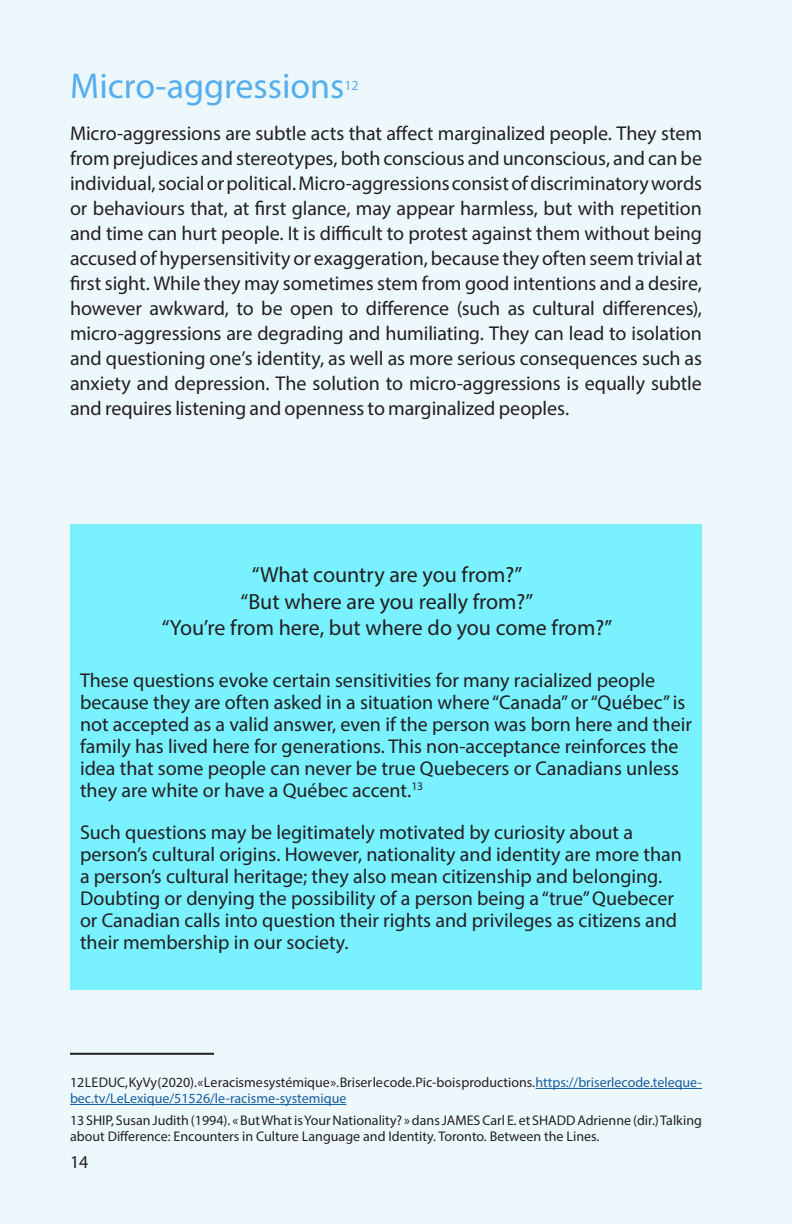
<style>
.page{position:relative;width:792px;height:1224px;background:#edf8fd}
.page>*{position:absolute;margin:0;border:0;box-sizing:border-box;transform-origin:0 0}
.Accroche{font:36px "Myriad Pro";color:#56aeed}
.Texte_d_en-tête_de_pied_de_page_-_Centre{font:22px "Myriad Pro";color:#231f20}
.Corps_de_texte{font:20px/25px "Myriad Pro";letter-spacing:-.005em;color:#231f20;text-align:justify}
.Texte_d_introduction{font:20px/22px "Myriad Pro";color:#231f20}
.t1{font:18px "Myriad Pro";color:#231f20}
.t2{font:14px/16px "Myriad Pro";color:#231f20}
.Accroche-2{font:14px "Myriad Pro";color:#56aeed}
.s1{color:#175d9e}
</style>
<div class="page">
<div style="left:70px;top:525px;width:632px;height:465px;background:#79f1ff"></div>
<hr style="left:536px;top:1088px;width:166px;height:1px;background:#175d9e">
<hr style="left:70px;top:1104px;width:276px;height:1px;background:#175d9e">
<hr style="left:70px;top:1053px;width:144px;height:2px;background:#231f20">
<p class="Accroche" style="left:70px;top:64px;width:276px">Micro-aggressions</p>
<p class="Accroche-2" style="left:344px;top:77px;width:16px">12</p>
<p class="Corps_de_texte" style="left:70px;top:120px;width:634px">Micro-aggressions are subtle acts that affect marginalized people. They stem from prejudices and stereotypes, both conscious and unconscious, and can be individual, social or political. Micro-aggressions consist of discriminatory words or behaviours that, at first glance, may appear harmless, but with repetition and time can hurt people. It is difficult to protest against them without being accused of hypersensitivity or exaggeration, because they often seem trivial at first sight. While they may sometimes stem from good intentions and a desire, however awkward, to be open to difference (such as cultural differences), micro-aggressions are degrading and humiliating. They can lead to isolation and questioning one’s identity, as well as more serious consequences such as anxiety and depression. The solution to micro-aggressions is equally subtle and requires listening and openness to marginalized peoples.</p>
<p class="Texte_d_en-tête_de_pied_de_page_-_Centre" style="left:252px;top:562px;width:272px">“What country are you from?”</p>
<p class="Texte_d_en-tête_de_pied_de_page_-_Centre" style="left:241px;top:588px;width:294px">“But where are you really from?”</p>
<p class="Texte_d_en-tête_de_pied_de_page_-_Centre" style="left:162px;top:614px;width:452px">“You’re from here, but where do you come from?”</p>
<p class="Texte_d_introduction" style="left:80px;top:669px;width:613px">These questions evoke certain sensitivities for many racialized people because they are often asked in a situation where “Canada” or “Québec” is not accepted as a valid answer, even if the person was born here and their family has lived here for generations. This non-acceptance reinforces the idea that some people can never be true Quebecers or Canadians unless they are white or have a Québec accent.<sup>13</sup></p>
<p class="Texte_d_introduction" style="left:80px;top:821px;width:603px">Such questions may be legitimately motivated by curiosity about a person’s cultural origins. However, nationality and identity are more than a person’s cultural heritage; they also mean citizenship and belonging.<br>Doubting or denying the possibility of a person being a “true” Quebecer or Canadian calls into question their rights and privileges as citizens and their membership in our society.</p>
<p class="t2" style="left:70px;top:1074px;width:633px">12 LE DUC, Ky Vy (2020). « Le racisme systémique ». Briser le code. Pic-bois productions. <span class="s1">https://briserlecode.teleque&shy;bec.tv/LeLexique/51526/le-racisme-systemique</span></p>
<p class="t2" style="left:70px;top:1112px;width:634px">13 SHIP, Susan Judith (1994). « But What is Your Nationality? » dans JAMES Carl E. et SHADD Adrienne (dir.) Talking about Difference: Encounters in Culture Language and Identity. Toronto. Between the Lines.</p>
<p class="t1" style="left:70px;top:1151px;width:20px">14</p>
</div>
